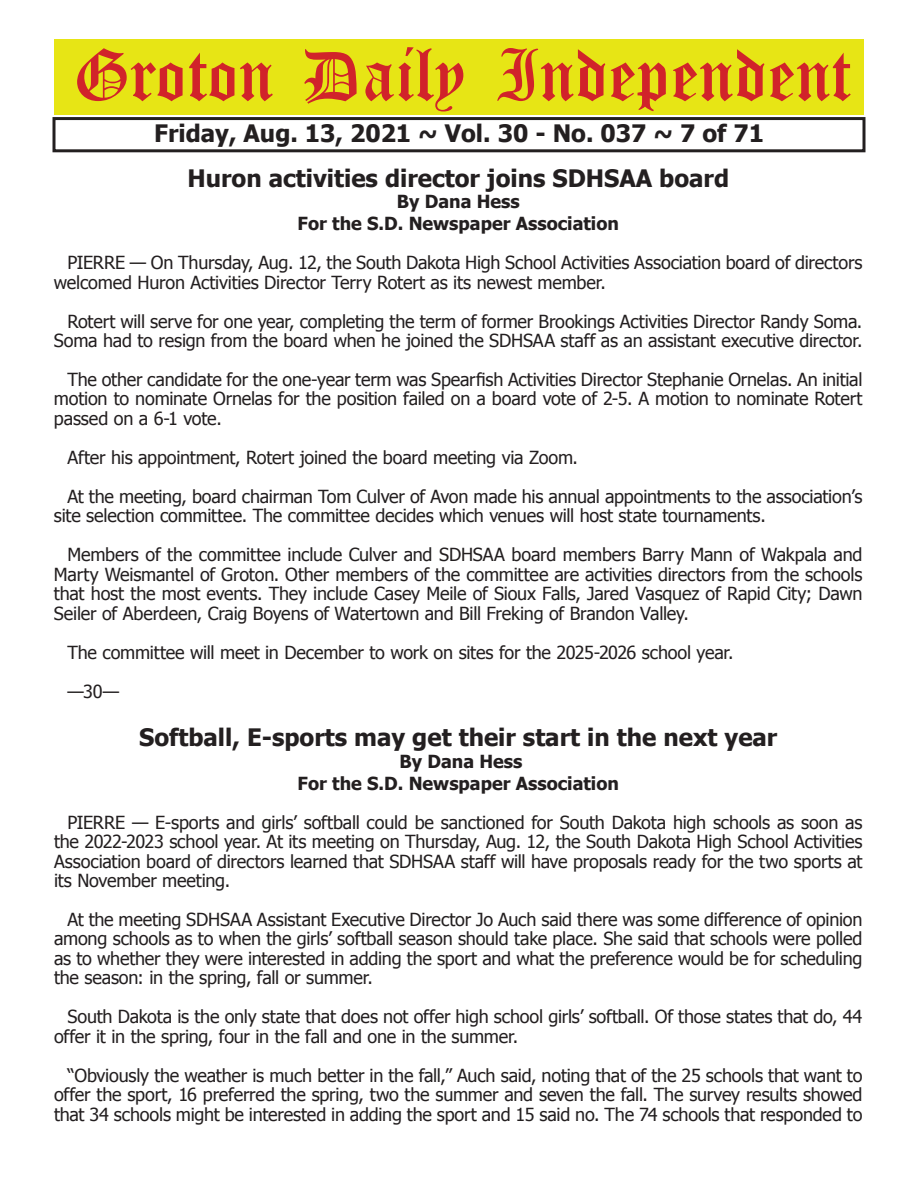
<style>
.page{position:relative;width:918px;height:1188px;background:#fff}
.page>*{position:absolute;margin:0;border:0;box-sizing:border-box;transform-origin:0 0}
.t1{font:54px "Old English Five";color:#d1232a}
.t2{font:700 24px "Tahoma";color:#231f20}
.t3{font:18px/19.5px "Tahoma";letter-spacing:-.01em;color:#231f20}
.t4{font:700 18px/21.6px "Tahoma";color:#231f20;text-align:center}
</style>
<div class="page">
<div style="left:52px;top:117px;width:814px;height:35px;border:3px solid #231f20"></div>
<div style="left:54px;top:40px;width:810px;height:75px;background:#e7e515"></div>
<h1 class="t1" style="left:73px;top:50px;width:779px">Groton Daily Independent</h1>
<h2 class="t2" style="left:154px;top:116px;width:611px">Friday, Aug. 13, 2021 ~ Vol. 30 - No. 037 ~ 7 of 71</h2>
<h2 class="t2" style="left:187px;top:161px;width:543px">Huron activities director joins SDHSAA board</h2>
<p class="t4" style="left:298px;top:190px;width:323px">By Dana Hess<br>For the S.D. Newspaper Association</p>
<p class="t3" style="left:54px;top:252px;width:810px;text-indent:14px">PIERRE — On Thursday, Aug. 12, the South Dakota High School Activities Association board of directors welcomed Huron Activities Director Terry Rotert as its newest member.</p>
<p class="t3" style="left:54px;top:310px;width:810px;text-align:right">Rotert will serve for one year, completing the term of former Brookings Activities Director Randy Soma.<br>Soma had to resign from the board when he joined the SDHSAA staff as an assistant executive director.</p>
<p class="t3" style="left:54px;top:369px;width:810px;text-align:justify;text-indent:14px">The other candidate for the one-year term was Spearfish Activities Director Stephanie Ornelas. An initial motion to nominate Ornelas for the position failed on a board vote of 2-5. A motion to nominate Rotert passed on a 6-1 vote.</p>
<p class="t3" style="left:67px;top:437px;width:796px;line-height:39px">After his appointment, Rotert joined the board meeting via Zoom.<br>At the meeting, board chairman Tom Culver of Avon made his annual appointments to the association’s</p>
<p class="t3" style="left:67px;top:496px;width:796px;line-height:39px;text-indent:-14px">site selection committee. The committee decides which venues will host state tournaments.<br>Members of the committee include Culver and SDHSAA board members Barry Mann of Wakpala and</p>
<p class="t3" style="left:54px;top:564px;width:810px;text-align:justify">Marty Weismantel of Groton. Other members of the committee are activities directors from the schools that host the most events. They include Casey Meile of Sioux Falls, Jared Vasquez of Rapid City; Dawn Seiler of Aberdeen, Craig Boyens of Watertown and Bill Freking of Brandon Valley.</p>
<p class="t3" style="left:67px;top:632px;width:668px;line-height:39px">The committee will meet in December to work on sites for the 2025-2026 school year. —30—</p>
<h2 class="t2" style="left:139px;top:721px;width:640px">Softball, E-sports may get their start in the next year</h2>
<p class="t4" style="left:298px;top:749px;width:323px">By Dana Hess<br>For the S.D. Newspaper Association</p>
<p class="t3" style="left:54px;top:811px;width:810px;text-align:justify;text-indent:14px">PIERRE — E-sports and girls’ softball could be sanctioned for South Dakota high schools as soon as the 2022-2023 school year. At its meeting on Thursday, Aug. 12, the South Dakota High School Activities Association board of directors learned that SDHSAA staff will have proposals ready for the two sports at its November meeting.</p>
<p class="t3" style="left:54px;top:909px;width:810px;text-align:justify;text-indent:14px">At the meeting SDHSAA Assistant Executive Director Jo Auch said there was some difference of opinion among schools as to when the girls’ softball season should take place. She said that schools were polled as to whether they were interested in adding the sport and what the preference would be for scheduling the season: in the spring, fall or summer.</p>
<p class="t3" style="left:54px;top:1006px;width:810px;text-indent:14px">South Dakota is the only state that does not offer high school girls’ softball. Of those states that do, 44 offer it in the spring, four in the fall and one in the summer.</p>
<p class="t3" style="left:54px;top:1065px;width:810px;text-align:justify;text-indent:14px">“Obviously the weather is much better in the fall,” Auch said, noting that of the 25 schools that want to offer the sport, 16 preferred the spring, two the summer and seven the fall. The survey results showed that 34 schools might be interested in adding the sport and 15 said no. The 74 schools that responded to</p>
</div>
